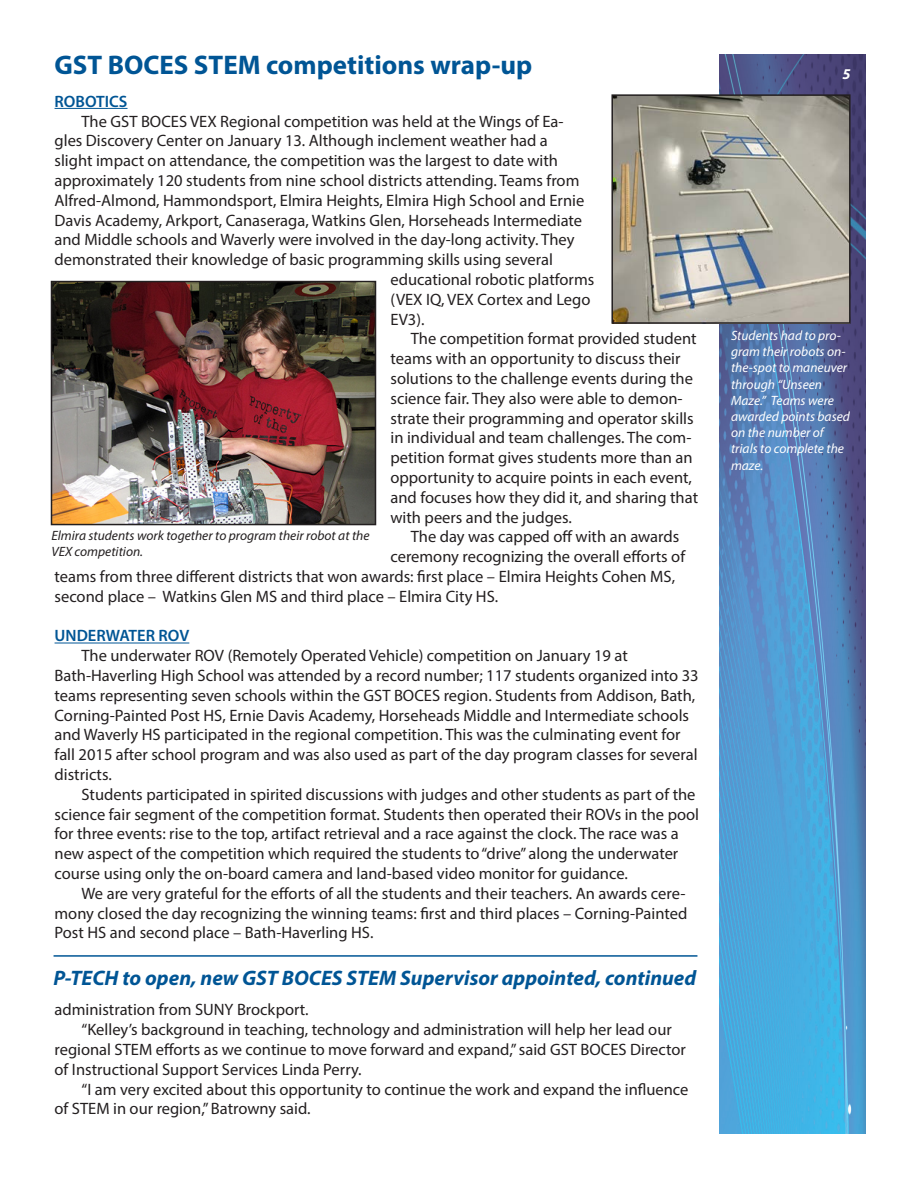
<style>
.page{position:relative;width:918px;height:1188px;background:#fff}
.page>*{position:absolute;margin:0;border:0;box-sizing:border-box;transform-origin:0 0}
.Subhead{font:700 27px "Myriad Pro";color:#005595}
.Subhead-2{font:italic 700 21px "Myriad Pro";color:#005595}
.Body_text{font:16.5px/19.8px "Myriad Pro";color:#231f20}
.Body_text-2{font:600 16.5px "Myriad Pro";color:#005595}
.Subhead-3{font:italic 700 15px "Myriad Pro";color:#fff}
.t1{font:italic 13.5px/16.2px "Myriad Pro";color:#fff}
.t2{font:italic 13.5px/16.2px "Myriad Pro";color:#231f20}
</style>
<div class="page">
<img style="left:719px;top:54px;width:146px;height:1080px">
<hr style="left:55px;top:108px;width:73px;height:1px;background:#005595">
<hr style="left:55px;top:643px;width:134px;height:1px;background:#005595">
<img style="left:614px;top:97px;width:234px;height:224px">
<div style="left:611px;top:94px;width:240px;height:230px;border:2px solid #231f20"></div>
<img style="left:54px;top:284px;width:319px;height:238px">
<div style="left:51px;top:281px;width:325px;height:244px;border:2px solid #231f20"></div>
<hr style="left:54px;top:955px;width:643px;height:2px;background:#005595">
<p class="Subhead" style="left:55px;top:48px;width:479px">GST BOCES STEM competitions wrap-up</p>
<p class="Body_text-2" style="left:55px;top:91px;width:74px">ROBOTICS</p>
<p class="Body_text" style="left:82px;top:111px;width:483px">The GST BOCES VEX Regional competition was held at the Wings of Ea-</p>
<p class="Body_text" style="left:55px;top:131px;width:495px">gles Discovery Center on January 13. Although inclement weather had a</p>
<p class="Body_text" style="left:55px;top:150px;width:505px">slight impact on attendance, the competition was the largest to date with</p>
<p class="Body_text" style="left:55px;top:170px;width:526px">approximately 120 students from nine school districts attending. Teams from</p>
<p class="Body_text" style="left:55px;top:190px;width:531px">Alfred-Almond, Hammondsport, Elmira Heights, Elmira High School and Ernie</p>
<p class="Body_text" style="left:55px;top:210px;width:529px">Davis Academy, Arkport, Canaseraga, Watkins Glen, Horseheads Intermediate</p>
<p class="Body_text" style="left:55px;top:230px;width:522px">and Middle schools and Waverly were involved in the day-long activity. They</p>
<p class="Body_text" style="left:55px;top:249px;width:500px">demonstrated their knowledge of basic programming skills using several</p>
<p class="Body_text" style="left:390px;top:269px;width:205px">educational robotic platforms</p>
<p class="Body_text" style="left:390px;top:289px;width:202px">(VEX IQ, VEX Cortex and Lego</p>
<p class="Body_text" style="left:390px;top:309px;width:36px">EV3).</p>
<p class="Body_text" style="left:390px;top:329px;width:309px;text-indent:20px">The competition format provided student teams with an opportunity to discuss their solutions to the challenge events during the science fair. They also were able to demon&shy;strate their programming and operator skills in individual and team challenges. The com&shy;petition format gives students more than an opportunity to acquire points in each event, and focuses how they did it, and sharing that with peers and the judges.</p>
<p class="Body_text" style="left:411px;top:527px;width:270px">The day was capped off with an awards</p>
<p class="Body_text" style="left:390px;top:546px;width:296px">ceremony recognizing the overall efforts of</p>
<p class="Body_text" style="left:55px;top:566px;width:622px">teams from three different districts that won awards: first place – Elmira Heights Cohen MS,</p>
<p class="Body_text" style="left:55px;top:586px;width:445px">second place – Watkins Glen MS and third place – Elmira City HS.</p>
<p class="Body_text-2" style="left:55px;top:625px;width:136px">UNDERWATER ROV</p>
<p class="Body_text" style="left:55px;top:645px;width:646px;text-indent:27px">The underwater ROV (Remotely Operated Vehicle) competition on January 19 at Bath-Haverling High School was attended by a record number; 117 students organized into 33 teams representing seven schools within the GST BOCES region. Students from Addison, Bath, Corning-Painted Post HS, Ernie Davis Academy, Horseheads Middle and Intermediate schools and Waverly HS participated in the regional competition. This was the culminating event for fall 2015 after school program and was also used as part of the day program classes for several districts.</p>
<p class="Body_text" style="left:55px;top:784px;width:646px;text-indent:27px">Students participated in spirited discussions with judges and other students as part of the science fair segment of the competition format. Students then operated their ROVs in the pool for three events: rise to the top, artifact retrieval and a race against the clock. The race was a new aspect of the competition which required the students to “drive” along the underwater course using only the on-board camera and land-based video monitor for guidance.</p>
<p class="Body_text" style="left:55px;top:883px;width:634px;text-align:justify;text-indent:27px">We are very grateful for the efforts of all the students and their teachers. An awards cere&shy;mony closed the day recognizing the winning teams: first and third places – Corning-Painted Post HS and second place – Bath-Haverling HS.</p>
<p class="t2" style="left:52px;top:527px;width:320px">Elmira students work together to program their robot at the<br>VEX competition.</p>
<p class="Subhead-2" style="left:53px;top:965px;width:644px">P-TECH to open, new GST BOCES STEM Supervisor appointed, continued</p>
<p class="Body_text" style="left:55px;top:1000px;width:256px">administration from SUNY Brockport.</p>
<p class="Body_text" style="left:55px;top:1019px;width:633px;text-indent:27px">“Kelley’s background in teaching, technology and administration will help her lead our regional STEM efforts as we continue to move forward and expand,” said GST BOCES Director of Instructional Support Services Linda Perry.</p>
<p class="Body_text" style="left:55px;top:1079px;width:635px;text-indent:27px">“I am very excited about this opportunity to continue the work and expand the influence of STEM in our region,” Batrowny said.</p>
<p class="Subhead-3" style="left:842px;top:64px;width:10px">5</p>
<p class="t1" style="left:731px;top:327px;width:120px">Students had to pro&shy;gram their robots on&shy;the-spot to maneuver through “Unseen<br>Maze.” Teams were awarded points based on the number of trials to complete the maze.</p>
</div>
